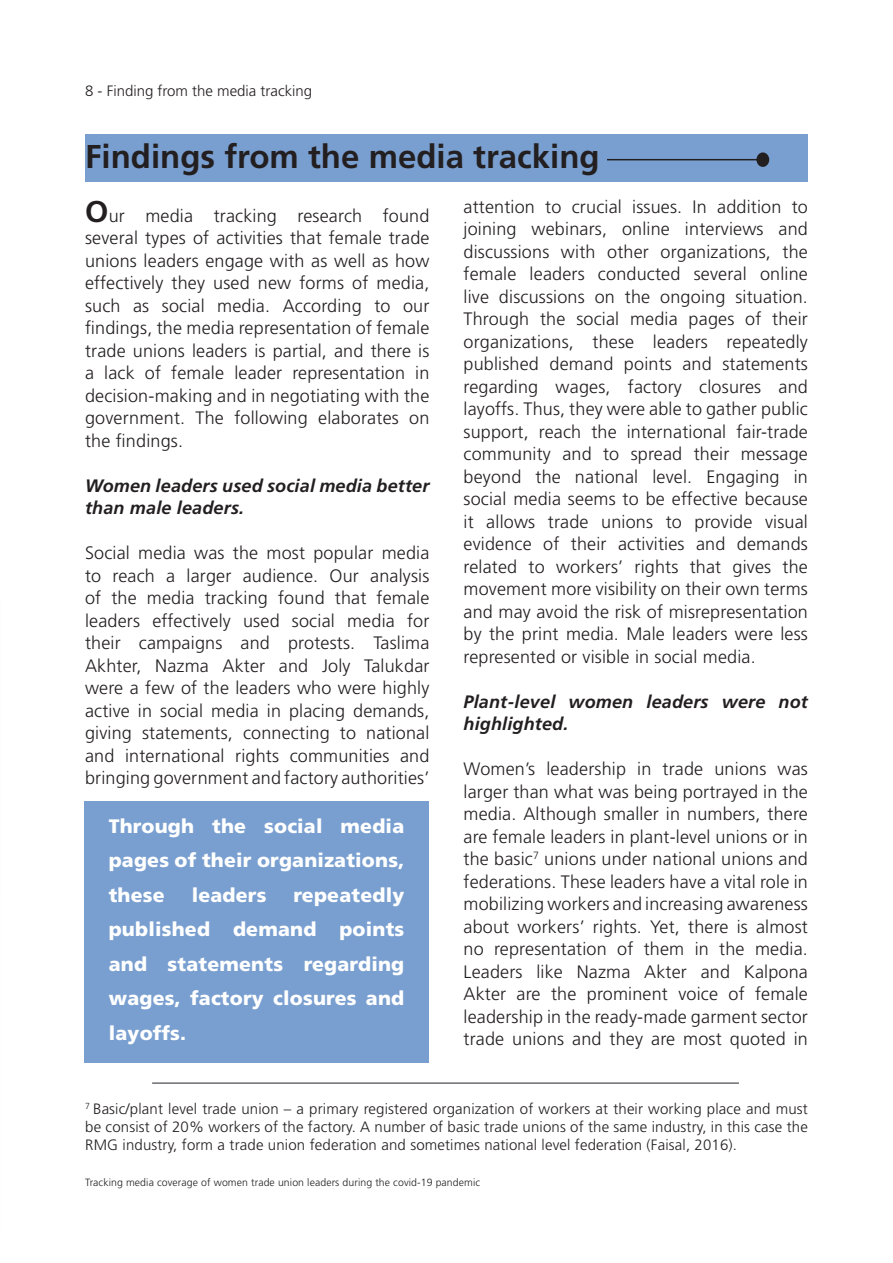
<style>
.page{position:relative;width:893px;height:1263px;background:#fff}
.page>*{position:absolute;margin:0;border:0;box-sizing:border-box;transform-origin:0 0}
.t1{font:700 33px "Frutiger LT Std";color:#231f20}
.t2{font:900 19.5px/34.5px "Frutiger LT Std";letter-spacing:.01em;color:#fff;text-align:justify}
.t3{font:300 18px/22.5px "Frutiger LT Std";letter-spacing:.01em;color:#231f20;text-align:justify}
.t4{font:italic 700 18px/22.5px "Frutiger LT Std";letter-spacing:.01em;color:#231f20}
.Contents_1{font:300 15px/18px "Frutiger LT Std";letter-spacing:.01em;color:#231f20;text-align:justify}
.t5{font:300 10.5px "Frutiger LT Std";letter-spacing:.01em;color:#231f20}
.s1{font-weight:700;font-size:30px}
</style>
<div class="page">
<div style="left:85px;top:134px;width:723px;height:48px;background:#799fd0"></div>
<hr style="left:607px;top:159px;width:156px;height:1px;background:#231f20">
<div style="left:756px;top:152px;width:13px;height:15px;background:#231f20;border-radius:50%"></div>
<div style="left:84px;top:801px;width:345px;height:261px;background:#799fd0"></div>
<hr style="left:152px;top:1082px;width:587px;height:2px;background:#6c6d70">
<p class="Contents_1" style="left:85px;top:82px;width:229px">8 - Finding from the media tracking</p>
<p class="t1" style="left:85px;top:137px;width:516px">Findings from the media tracking</p>
<p class="t3" style="left:85px;top:205px;width:346px"><span class="s1">O</span>ur media tracking research found several types of activities that female trade unions leaders engage with as well as how effectively they used new forms of media, such as social media. According to our findings, the media representation of female trade unions leaders is partial, and there is a lack of female leader representation in decision-making and in negotiating with the government. The following elaborates on the findings.</p>
<p class="t4" style="left:85px;top:474px;width:346px">Women leaders used social media better than male leaders.</p>
<p class="t3" style="left:85px;top:542px;width:346px">Social media was the most popular media to reach a larger audience. Our analysis of the media tracking found that female leaders effectively used social media for their campaigns and protests. Taslima Akhter, Nazma Akter and Joly Talukdar were a few of the leaders who were highly active in social media in placing demands, giving statements, connecting to national and international rights communities and bringing government and factory authorities’</p>
<p class="t2" style="left:109px;top:808px;width:297px">Through the social media pages of their organizations, these</p>
<p class="t2" style="left:109px;top:877px;width:297px;text-indent:185px">repeatedly published demand points and statements regarding wages, factory closures and layoffs.</p>
<p class="t2" style="left:192px;top:877px;width:76px">leaders</p>
<p class="t3" style="left:463px;top:196px;width:346px">attention to crucial issues. In addition to joining webinars, online interviews and discussions with other organizations, the female leaders conducted several online live discussions on the ongoing situation.<br>Through the social media pages of their organizations, these leaders repeatedly published demand points and statements regarding wages, factory closures and layoffs. Thus, they were able to gather public support, reach the international fair-trade community and to spread their message beyond the national level. Engaging in social media seems to be effective because it allows trade unions to provide visual evidence of their activities and demands related to workers’ rights that gives the movement more visibility on their own terms and may avoid the risk of misrepresentation by the print media. Male leaders were less represented or visible in social media.</p>
<p class="t4" style="left:463px;top:690px;width:346px">Plant-level women leaders were not highlighted.</p>
<p class="t3" style="left:463px;top:758px;width:346px">Women’s leadership in trade unions was larger than what was being portrayed in the media. Although smaller in numbers, there are female leaders in plant-level unions or in the basic<sup>7</sup> unions under national unions and federations. These leaders have a vital role in mobilizing workers and increasing awareness about workers’ rights. Yet, there is almost no representation of them in the media.<br>Leaders like Nazma Akter and Kalpona Akter are the prominent voice of female leadership in the ready-made garment sector trade unions and they are most quoted in</p>
<p class="Contents_1" style="left:85px;top:1100px;width:724px"><sup>7</sup> Basic/plant level trade union – a primary registered organization of workers at their working place and must be consist of 20% workers of the factory. A number of basic trade unions of the same industry, in this case the RMG industry, form a trade union federation and sometimes national level federation (Faisal, 2016).</p>
<p class="t5" style="left:85px;top:1177px;width:396px">Tracking media coverage of women trade union leaders during the covid-19 pandemic</p>
</div>
